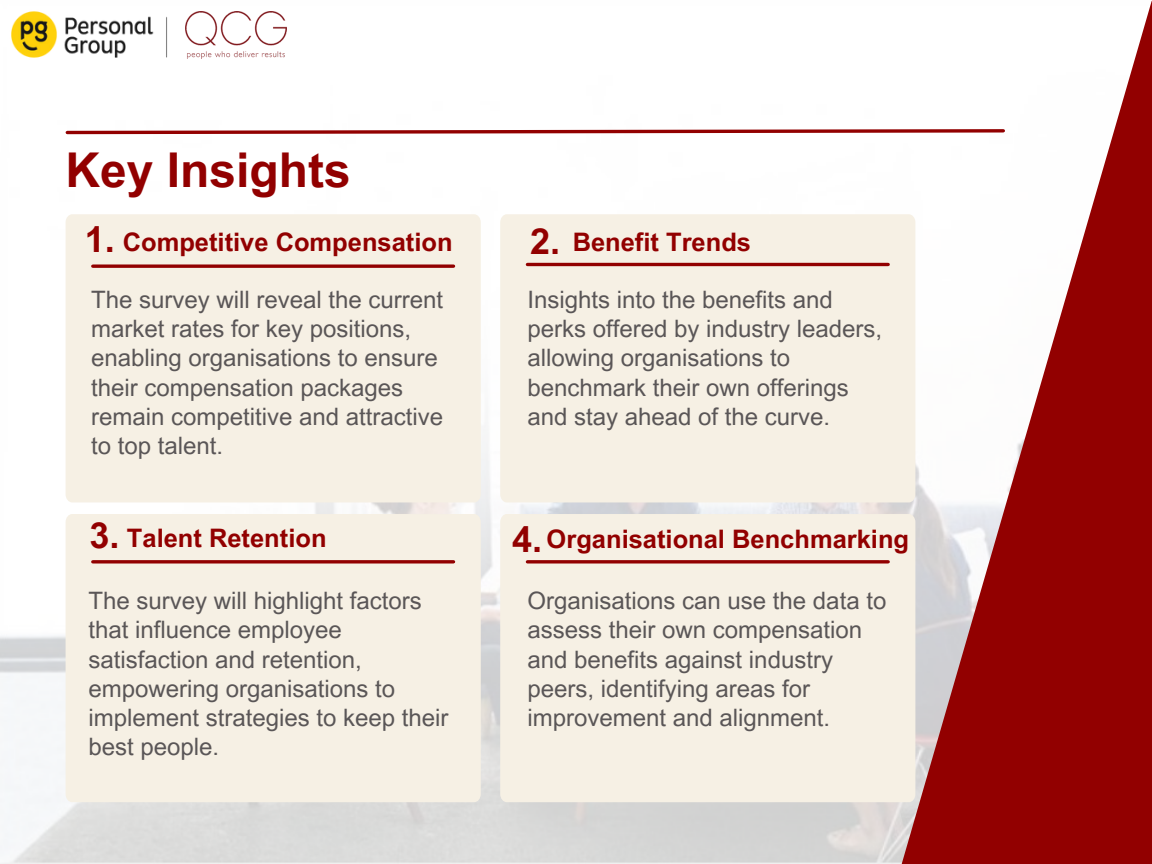
<style>
.page{position:relative;width:1152px;height:864px;background:#fff}
.page>*{position:absolute;margin:0;border:0;box-sizing:border-box;transform-origin:0 0}
.t1{font:700 48px "Arial MT Pro";color:#920000}
.t2{font:700 36px "Arial MT Pro";color:#920000}
.t3{font:700 25.5px "Arial MT Pro";color:#920000}
.t4{font:24px/29.2px "Arial MT Pro";color:#5a5657}
</style>
<div class="page">
<img style="left:0;top:22px;width:886px;height:842px">
<div style="left:66px;top:214px;width:415px;height:288px;background:#f6f0e4"></div>
<div style="left:500px;top:214px;width:386px;height:288px;background:#f6f0e4"></div>
<div style="left:66px;top:514px;width:415px;height:288px;background:#f6f0e4"></div>
<div style="left:500px;top:514px;width:386px;height:288px;background:#f6f0e4"></div>
<img style="left:0;top:11px;width:168px;height:57px">
<img style="left:186px;top:11px;width:101px;height:47px">
<svg style="left:886px;top:1px;width:266px;height:863px"></svg>
<svg style="left:64px;top:127px;width:943px;height:9px"></svg>
<svg style="left:93px;top:264px;width:361px;height:4px"></svg>
<hr style="left:527px;top:263px;width:361px;height:3px;background:#920000">
<svg style="left:93px;top:560px;width:361px;height:4px"></svg>
<svg style="left:527px;top:560px;width:361px;height:4px"></svg>
<p class="t1" style="left:66px;top:152px;width:287px">Key Insights</p>
<p class="t3" style="left:123px;top:233px;width:331px">Competitive Compensation</p>
<p class="t4" style="left:91px;top:288px;width:354px">The survey will reveal the current market rates for key positions, enabling organisations to ensure their compensation packages remain competitive and attractive to top talent.</p>
<p class="t2" style="left:85px;top:226px;width:32px">1.</p>
<h2 class="t2" style="left:90px;top:522px;width:31px">3.</h2>
<h3 class="t3" style="left:127px;top:528px;width:201px">Talent Retention</h3>
<p class="t4" style="left:89px;top:589px;width:362px">The survey will highlight factors that influence employee satisfaction and retention, empowering organisations to implement strategies to keep their best people.</p>
<h1 class="t2" style="left:530px;top:228px;width:31px">2.</h1>
<h2 class="t3" style="left:573px;top:233px;width:180px">Benefit Trends</h2>
<p class="t4" style="left:527px;top:288px;width:356px">Insights into the benefits and perks offered by industry leaders, allowing organisations to benchmark their own offerings and stay ahead of the curve.</p>
<h3 class="t2" style="left:512px;top:526px;width:31px">4.</h3>
<h2 class="t3" style="left:547px;top:530px;width:364px">Organisational Benchmarking</h2>
<h3 class="t4" style="left:528px;top:589px;width:360px">Organisations can use the data to assess their own compensation and benefits against industry peers, identifying areas for improvement and alignment.</h3>
</div>
